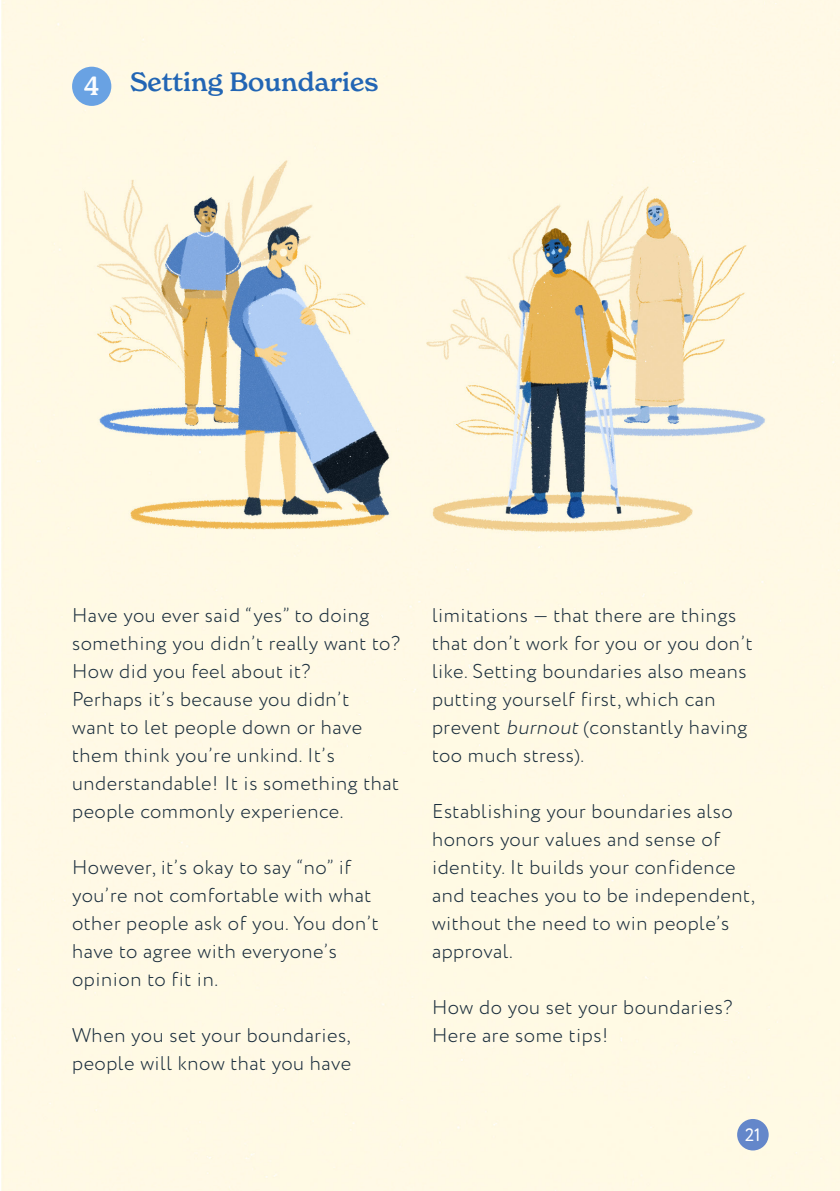
<style>
.page{position:relative;width:840px;height:1191px;background:#fff}
.page>*{position:absolute;margin:0;border:0;box-sizing:border-box;transform-origin:0 0}
.t1{font:500 26px "New Spirit";color:#1d62b3}
.t2{font:300 20px/28px "Circe Rounded";letter-spacing:.025em;color:#1b2e3d}
.t3{font:18px "Circe Rounded";color:#fff}
.s1{color:#fff}
.s2{font-style:italic}
</style>
<div class="page">
<img style="left:1px;top:0;width:838px;height:1191px">
<div style="left:736px;top:1119px;width:32px;height:31px;background:#6487ca;border-radius:50%"></div>
<div style="left:72px;top:67px;width:39px;height:39px;background:#66a0e3;border-radius:50%"></div>
<h1 class="t1" style="left:84px;top:66px;width:296px"><span class="s1">4</span> Setting Boundaries</h1>
<p class="t2" style="left:72px;top:602px;width:329px">Have you ever said “yes” to doing something you didn’t really want to?<br>How did you feel about it?</p>
<p class="t2" style="left:72px;top:686px;width:328px">Perhaps it’s because you didn’t<br>want to let people down or have them think you’re unkind. It’s understandable! It is something that people commonly experience.</p>
<p class="t2" style="left:72px;top:854px;width:308px">However, it’s okay to say “no” if you’re not comfortable with what other people ask of you. You don’t have to agree with everyone’s opinion to fit in.</p>
<p class="t2" style="left:72px;top:1022px;width:280px">When you set your boundaries, people will know that you have</p>
<p class="t2" style="left:432px;top:602px;width:322px">limitations — that there are things that don’t work for you or you don’t like. Setting boundaries also means putting yourself first, which can prevent <span class="s2">burnout</span> (constantly having too much stress).</p>
<p class="t2" style="left:432px;top:798px;width:324px">Establishing your boundaries also honors your values and sense of identity. It builds your confidence and teaches you to be independent, without the need to win people’s approval.</p>
<p class="t2" style="left:432px;top:994px;width:302px">How do you set your boundaries?<br>Here are some tips!</p>
<p class="t3" style="left:744px;top:1124px;width:17px">21</p>
</div>
